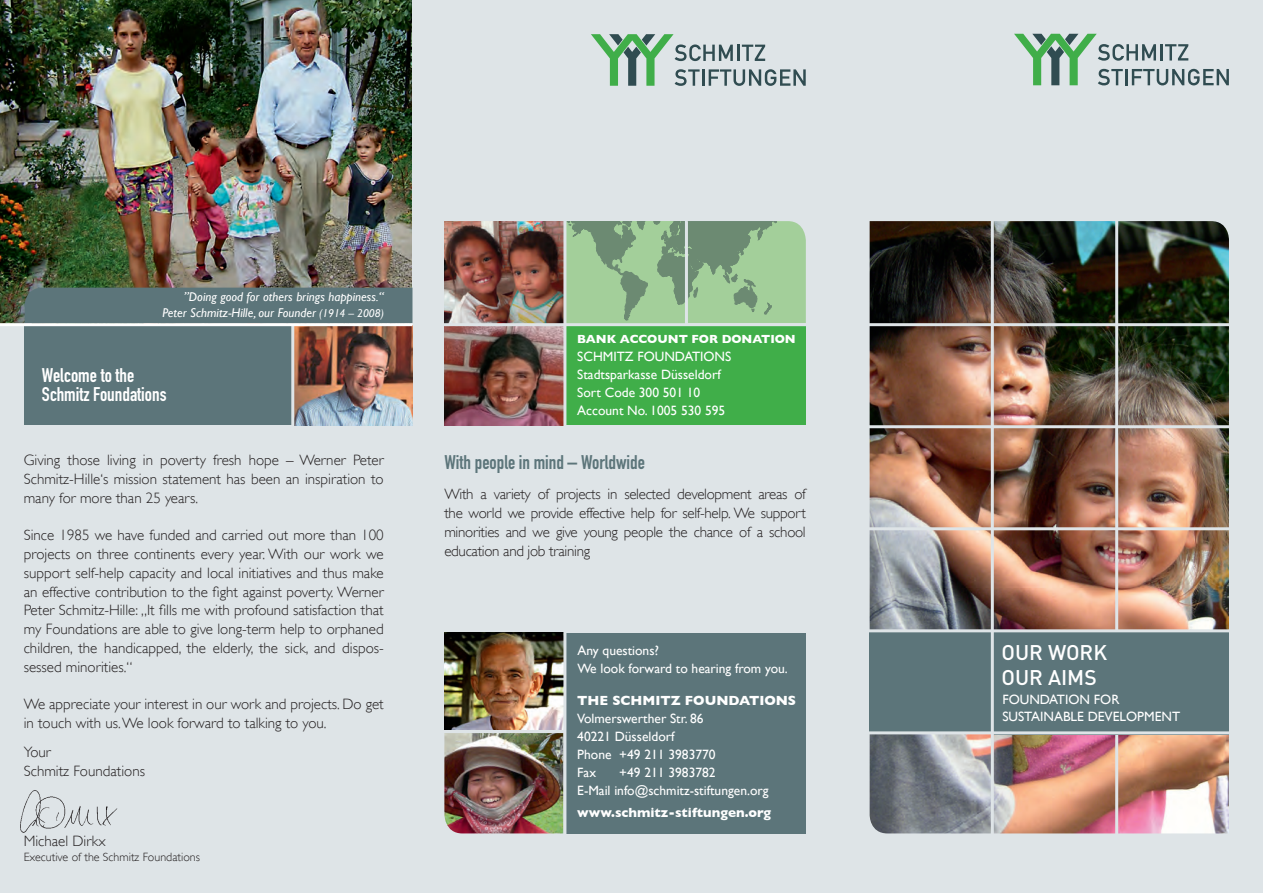
<style>
.page{position:relative;width:1263px;height:893px;background:#fff}
.page>*{position:absolute;margin:0;border:0;box-sizing:border-box;transform-origin:0 0}
.t1{font:500 21px/25.2px "DIN";color:#fff}
.t2{font:19.5px/18.8px "DIN Engschrift Std";color:#fff}
.t3{font:19.5px "DIN Engschrift Std";color:#5c757a}
.t4{font:300 15px/18.8px "Gill Sans";color:#231f20}
.t5{font:13.5px/18px "Gill Sans";color:#fff}
.t6{font:700 13.5px "Gill Sans";color:#fff}
.t7{font:italic 12.75px/16.5px "Gill Sans";color:#fff;text-align:right}
.t8{font:300 12px "Gill Sans";color:#231f20}
.t9{font:700 12px "Gill Sans";color:#fff}
.s1{font-size:11.25px}
</style>
<div class="page">
<img style="left:0;top:0;width:412px;height:323px">
<div style="left:412px;top:0;width:851px;height:893px;background:#dee4e7"></div>
<img style="left:870px;top:221px;width:359px;height:612px">
<div style="left:0;top:326px;width:412px;height:567px;background:#dee4e7"></div>
<div style="left:566px;top:633px;width:240px;height:200px;background:#5c757a"></div>
<svg style="left:1014px;top:34px;width:215px;height:51px"></svg>
<div style="left:870px;top:631px;width:121px;height:102px;background:#5c757a"></div>
<svg style="left:591px;top:34px;width:215px;height:52px"></svg>
<img style="left:444px;top:221px;width:119px;height:102px">
<img style="left:444px;top:326px;width:119px;height:99px">
<img style="left:444px;top:633px;width:119px;height:96px">
<img style="left:444px;top:733px;width:119px;height:100px">
<div style="left:566px;top:326px;width:240px;height:99px;background:#40ae49"></div>
<svg style="left:567px;top:221px;width:239px;height:102px"></svg>
<hr style="left:1115px;top:220px;width:3px;height:616px;background:#dee4e7">
<div style="left:993px;top:632px;width:236px;height:102px;background:#5c757a"></div>
<hr style="left:991px;top:219px;width:3px;height:620px;background:#dee4e7">
<hr style="left:868px;top:323px;width:366px;height:3px;background:#dee4e7">
<hr style="left:868px;top:425px;width:366px;height:3px;background:#dee4e7">
<hr style="left:868px;top:629px;width:366px;height:3px;background:#dee4e7">
<hr style="left:868px;top:731px;width:366px;height:3px;background:#dee4e7">
<hr style="left:868px;top:527px;width:366px;height:3px;background:#dee4e7">
<div style="left:25px;top:288px;width:387px;height:35px;background:#5c757a"></div>
<img style="left:20px;top:790px;width:98px;height:43px">
<div style="left:25px;top:326px;width:281px;height:99px;background:#5c757a"></div>
<hr style="left:685px;top:221px;width:3px;height:105px;background:#dee4e7">
<img style="left:294px;top:326px;width:118px;height:99px">
<hr style="left:291px;top:326px;width:3px;height:103px;background:#dee4e7">
<p class="t7" style="left:162px;top:288px;width:223px">”Doing good for others brings happiness.“<br>Peter Schmitz-Hille, our Founder <span class="s1">(1914 – 2008)</span></p>
<h2 class="t2" style="left:42px;top:366px;width:126px">Welcome to the<br>Schmitz Foundations</h2>
<p class="t9" style="left:577px;top:332px;width:220px">BANK ACCOUNT FOR DONATION</p>
<p class="t5" style="left:577px;top:347px;width:156px">SCHMITZ FOUNDATIONS<br>Stadtsparkasse Düsseldorf<br>Sort Code 300 501 10<br>Account No. 1005 530 595</p>
<p class="t4" style="left:24px;top:451px;width:362px">Giving those living in poverty fresh hope – Werner Peter</p>
<h2 class="t3" style="left:444px;top:450px;width:202px">With people in mind – Worldwide</h2>
<p class="t4" style="left:24px;top:470px;width:361px">Schmitz-Hille‘s mission statement has been an inspiration to many for more than 25 years.</p>
<p class="t4" style="left:24px;top:526px;width:362px;text-align:justify">Since 1985 we have funded and carried out more than 100 projects on three continents every year. With our work we support self-help capacity and local initiatives and thus make an effective contribution to the fight against poverty. Werner Peter Schmitz-Hille: „It fills me with profound satisfaction that my Foundations are able to give long-term help to orphaned children, the handicapped, the elderly, the sick, and dispos&shy;sessed minorities.“</p>
<p class="t4" style="left:24px;top:695px;width:362px">We appreciate your interest in our work and projects. Do get in touch with us. We look forward to talking to you.</p>
<p class="t4" style="left:24px;top:743px;width:123px">Your<br>Schmitz Foundations</p>
<p class="t4" style="left:444px;top:485px;width:363px;text-align:justify">With a variety of projects in selected development areas of the world we provide effective help for self-help. We support minorities and we give young people the chance of a school education and job training</p>
<p class="t5" style="left:577px;top:641px;width:212px">Any questions?<br>We look forward to hearing from you.</p>
<p class="t6" style="left:577px;top:692px;width:220px">THE SCHMITZ FOUNDATIONS</p>
<p class="t5" style="left:577px;top:709px;width:140px">Volmerswerther Str. 86<br>40221 Düsseldorf<br>Phone +49 211 3983770<br>Fax</p>
<p class="t5" style="left:577px;top:763px;width:193px;text-indent:42px">+49 211 3983782<br>E-Mail info@schmitz-stiftungen.org</p>
<p class="t6" style="left:577px;top:804px;width:195px">www.schmitz-stiftungen.org</p>
<p class="t4" style="left:24px;top:832px;width:83px">Michael Dirkx</p>
<p class="t8" style="left:24px;top:850px;width:178px">Executive of the Schmitz Foundations</p>
<h1 class="t1" style="left:1001px;top:639px;width:107px">OUR WORK<br>OUR AIMS</h1>
<p class="t5" style="left:1002px;top:690px;width:179px;line-height:17.2px">FOUNDATION FOR<br>SUSTAINABLE DEVELOPMENT</p>
</div>
